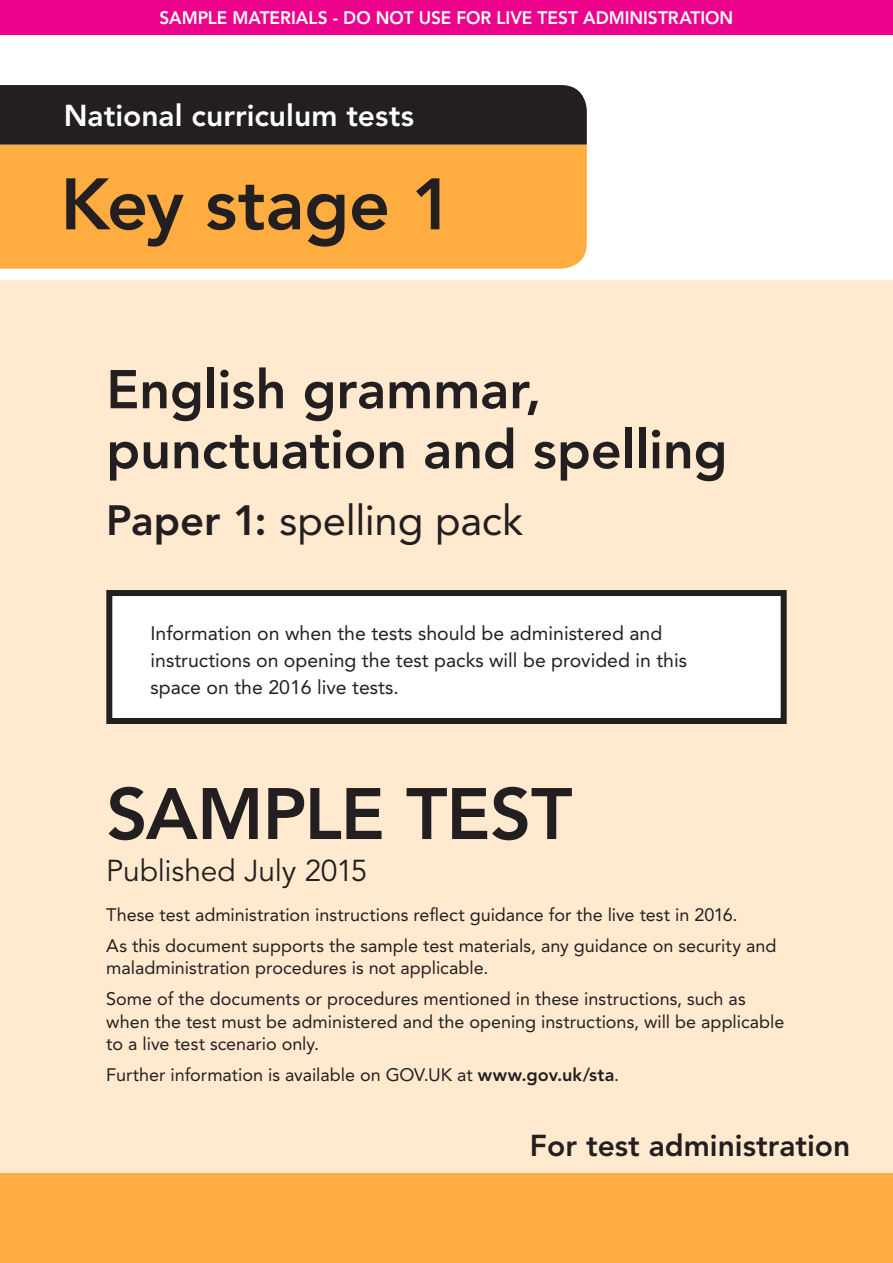
<style>
.page{position:relative;width:893px;height:1263px;background:#fff}
.page>*{position:absolute;margin:0;border:0;box-sizing:border-box;transform-origin:0 0}
.Key_Stage_cover{font:800 72px "Avenir LT Std";letter-spacing:-.01em;color:#231f20}
.Full_Test_Title{font:800 54px/60px "Avenir LT Std";letter-spacing:-.005em;color:#231f20}
.Full_Test_Title-2{font:42px "Avenir LT Std";letter-spacing:-.005em;color:#231f20}
.National_Curriculum{font:800 30px "Avenir LT Std";color:#fff}
.For_test_administrat{font:800 30px "Avenir LT Std";color:#231f20}
.t1{font:30px "Avenir LT Std";letter-spacing:-.01em;color:#231f20}
.Test_Instruction{font:19.5px/27px "Avenir LT Std";color:#231f20}
.Cover_Body_-_12_15{font:18px/22.5px "Avenir LT Std";color:#231f20}
.t2{font:800 18px "Avenir LT Std";color:#fff;scale:.96 1}
.s1{font-weight:800}
</style>
<div class="page">
<div style="left:0;top:0;width:893px;height:34px;background:#ed028c"></div>
<div style="left:0;top:281px;width:893px;height:893px;background:#ffead0"></div>
<div style="left:0;top:145px;width:587px;height:124px;background:#ffad40"></div>
<div style="left:0;top:85px;width:587px;height:60px;background:#231f20"></div>
<div style="left:0;top:1174px;width:893px;height:89px;background:#ffad40"></div>
<div style="left:109px;top:593px;width:675px;height:128px;background:#fff"></div>
<div style="left:106px;top:590px;width:681px;height:134px;border:6px solid #231f20"></div>
<p class="t2" style="left:160px;top:7px;width:599px">SAMPLE MATERIALS - DO NOT USE FOR LIVE TEST ADMINISTRATION</p>
<p class="National_Curriculum" style="left:64px;top:98px;width:352px">National curriculum tests</p>
<p class="Key_Stage_cover" style="left:61px;top:162px;width:395px">Key stage 1</p>
<p class="Full_Test_Title" style="left:106px;top:360px;width:623px">English grammar, punctuation and spelling</p>
<p class="Full_Test_Title-2" style="left:106px;top:496px;width:418px"><span class="s1">Paper 1:</span> spelling pack</p>
<p class="Test_Instruction" style="left:151px;top:619px;width:538px">Information on when the tests should be administered and instructions on opening the test packs will be provided in this space on the 2016 live tests.</p>
<p class="Key_Stage_cover" style="left:106px;top:771px;width:468px">SAMPLE TEST</p>
<p class="t1" style="left:106px;top:853px;width:263px">Published July 2015</p>
<p class="Cover_Body_-_12_15" style="left:106px;top:903px;width:633px">These test administration instructions reflect guidance for the live test in 2016.</p>
<p class="Cover_Body_-_12_15" style="left:106px;top:934px;width:672px">As this document supports the sample test materials, any guidance on security and maladministration procedures is not applicable.</p>
<p class="Cover_Body_-_12_15" style="left:106px;top:988px;width:680px">Some of the documents or procedures mentioned in these instructions, such as when the test must be administered and the opening instructions, will be applicable to a live test scenario only.</p>
<p class="Cover_Body_-_12_15" style="left:106px;top:1064px;width:514px">Further information is available on GOV.UK at <span class="s1">www.gov.uk/sta</span>.</p>
<p class="For_test_administrat" style="left:530px;top:1128px;width:322px">For test administration</p>
</div>
